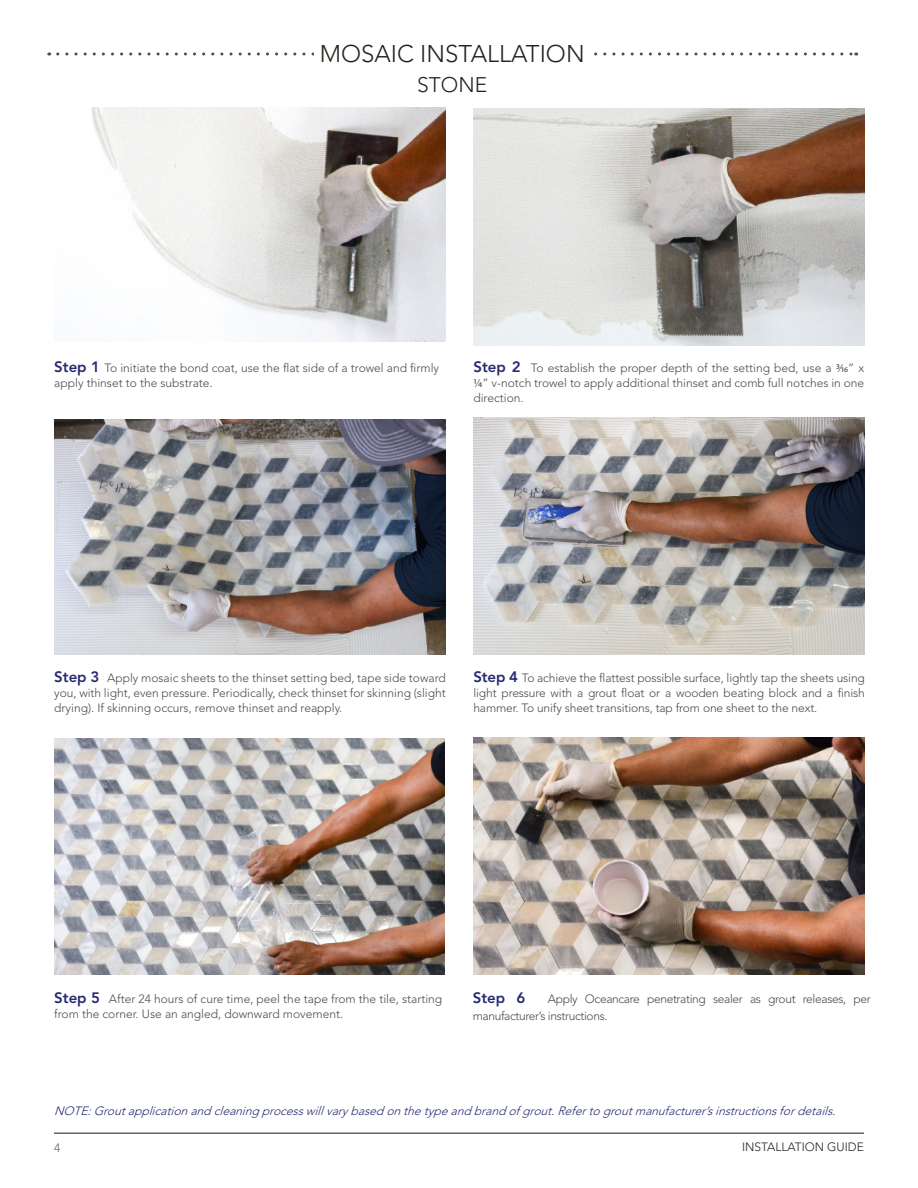
<style>
.page{position:relative;width:918px;height:1188px;background:#fff}
.page>*{position:absolute;margin:0;border:0;box-sizing:border-box;transform-origin:0 0}
.t1{font:300 24px "Avenir LT Std";color:#25251f}
.t2{font:300 21px "Avenir LT Std";color:#25251f}
.t3{font:800 15px "Avenir LT Std";color:#272b72}
.t4{font:300 12px/15px "Avenir LT Std";color:#4b4c4d;text-align:justify}
.t5{font:italic 300 12px "Avenir LT Std";color:#272b72}
.t6{font:300 12px/16.5px "Avenir LT Std";letter-spacing:-.03em;color:#4b4c4d}
.t7{font:300 12px "Avenir LT Std";color:#25251f}
.t8{font:300 12px "Avenir LT Std";color:#636366}
.s1{font-weight:800;font-size:15px;color:#272b72}
.s2{font-family:"Myriad Pro";font-weight:400}
</style>
<div class="page">
<hr style="left:54px;top:1132px;width:810px;height:2px;background:#636366">
<img style="left:54px;top:420px;width:392px;height:235px">
<img style="left:474px;top:418px;width:390px;height:237px">
<img style="left:54px;top:738px;width:391px;height:236px">
<img style="left:473px;top:737px;width:392px;height:237px">
<img style="left:92px;top:107px;width:354px;height:235px">
<img style="left:473px;top:109px;width:392px;height:237px">
<svg style="left:58px;top:52px;width:799px;height:4px"></svg>
<div style="left:314px;top:44px;width:276px;height:21px;background:#fff"></div>
<p class="t1" style="left:320px;top:40px;width:266px">MOSAIC INSTALLATION</p>
<p class="t2" style="left:417px;top:72px;width:72px">STONE</p>
<p class="t4" style="left:54px;top:360px;width:386px"><span class="s1">Step 1</span> To initiate the bond coat, use the flat side of a trowel and firmly apply thinset to the substrate.</p>
<p class="t4" style="left:473px;top:360px;width:392px"><span class="s1">Step 2</span> To establish the proper depth of the setting bed, use a <span class="s2">3/16</span>” x <span class="s2">1/4</span>” v-notch trowel to apply additional thinset and comb full notches in one direction.</p>
<p class="t4" style="left:54px;top:670px;width:393px"><span class="s1">Step 3</span> Apply mosaic sheets to the thinset setting bed, tape side toward you, with light, even pressure. Periodically, check thinset for skinning (slight drying). If skinning occurs, remove thinset and reapply.</p>
<p class="t4" style="left:473px;top:670px;width:393px"><span class="s1">Step 4</span> To achieve the flattest possible surface, lightly tap the sheets using light pressure with a grout float or a wooden beating block and a finish hammer. To unify sheet transitions, tap from one sheet to the next.</p>
<p class="t4" style="left:54px;top:992px;width:390px"><span class="s1">Step 5</span> After 24 hours of cure time, peel the tape from the tile, starting from the corner. Use an angled, downward movement.</p>
<p class="t3" style="left:473px;top:989px;width:54px">Step 6</p>
<p class="t6" style="left:473px;top:991px;width:399px;text-indent:75px">Apply Oceancare penetrating sealer as grout releases, per manufacturer’s instructions.</p>
<p class="t5" style="left:54px;top:1104px;width:787px">NOTE:Groutapplicationandcleaningprocesswillvarybasedonthetypeandbrandofgrout.Refertogroutmanufacturer’sinstructionsfordetails.</p>
<p class="t8" style="left:54px;top:1141px;width:8px">4</p>
<p class="t7" style="left:742px;top:1140px;width:123px">INSTALLATION GUIDE</p>
</div>
